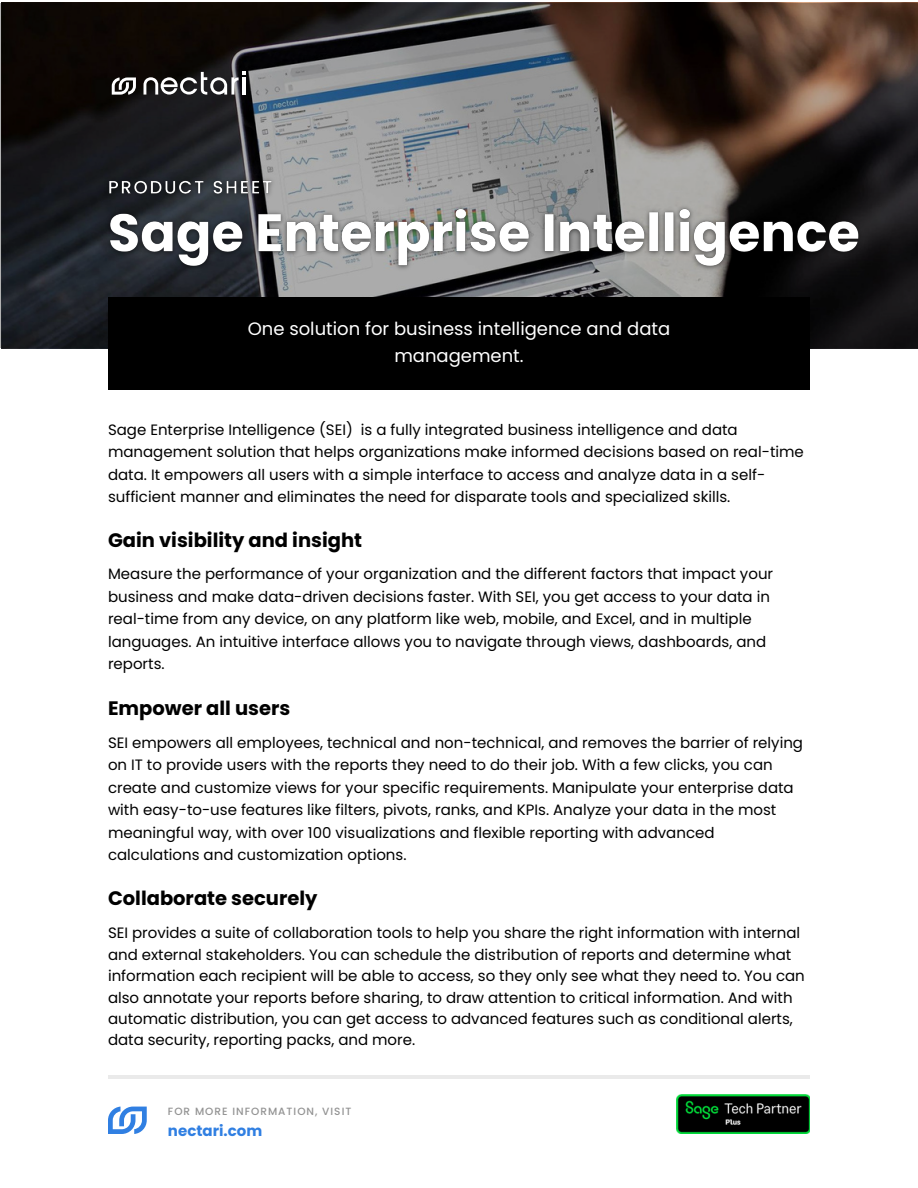
<style>
.page{position:relative;width:918px;height:1188px;background:#fff}
.page>*{position:absolute;margin:0;border:0;box-sizing:border-box;transform-origin:0 0}
.t1{font:700 19.5px "Poppins";color:#000}
.t2{font:18px/27px "Poppins";color:#fff;text-align:center}
.t3{font:15px/22.5px "Poppins";color:#000}
.t4{font:700 15px "Poppins";color:#307fe2}
.t5{font:500 10.5px "Poppins";letter-spacing:.095em;color:#939393}
</style>
<div class="page">
<img style="left:677px;top:1094px;width:133px;height:40px">
<hr style="left:108px;top:1075px;width:702px;height:4px;background:#eaeaea">
<img style="left:0;top:4px;width:918px;height:343px">
<div style="left:108px;top:297px;width:702px;height:93px;background:#000"></div>
<img style="left:100px;top:167px;width:769px;height:113px">
<svg style="left:108px;top:54px;width:137px;height:41px;background:#3c3939"></svg>
<svg style="left:108px;top:1107px;width:39px;height:27px"></svg>
<p class="t2" style="left:248px;top:315px;width:424px">One solution for business intelligence and data management.</p>
<p class="t3" style="left:108px;top:418px;width:697px">Sage Enterprise Intelligence (SEI) is a fully integrated business intelligence and data management solution that helps organizations make informed decisions based on real-time data. It empowers all users with a simple interface to access and analyze data in a self&shy;sufficient manner and eliminates the need for disparate tools and specialized skills.</p>
<p class="t1" style="left:108px;top:527px;width:256px">Gain visibility and insight</p>
<p class="t3" style="left:108px;top:563px;width:667px">Measure the performance of your organization and the different factors that impact your business and make data-driven decisions faster. With SEI, you get access to your data in real-time from any device, on any platform like web, mobile, and Excel, and in multiple languages. An intuitive interface allows you to navigate through views, dashboards, and reports.</p>
<p class="t1" style="left:108px;top:694px;width:184px">Empower all users</p>
<p class="t3" style="left:108px;top:731px;width:697px">SEI empowers all employees, technical and non-technical, and removes the barrier of relying on IT to provide users with the reports they need to do their job. With a few clicks, you can create and customize views for your specific requirements. Manipulate your enterprise data with easy-to-use features like filters, pivots, ranks, and KPIs. Analyze your data in the most meaningful way, with over 100 visualizations and flexible reporting with advanced calculations and customization options.</p>
<p class="t1" style="left:108px;top:885px;width:211px">Collaborate securely</p>
<p class="t3" style="left:108px;top:922px;width:698px;line-height:21.3px">SEI provides a suite of collaboration tools to help you share the right information with internal and external stakeholders. You can schedule the distribution of reports and determine what information each recipient will be able to access, so they only see what they need to. You can also annotate your reports before sharing, to draw attention to critical information. And with automatic distribution, you can get access to advanced features such as conditional alerts, data security, reporting packs, and more.</p>
<p class="t5" style="left:168px;top:1104px;width:185px">FOR MORE INFORMATION, VISIT</p>
<p class="t4" style="left:168px;top:1121px;width:96px">nectari.com</p>
</div>
